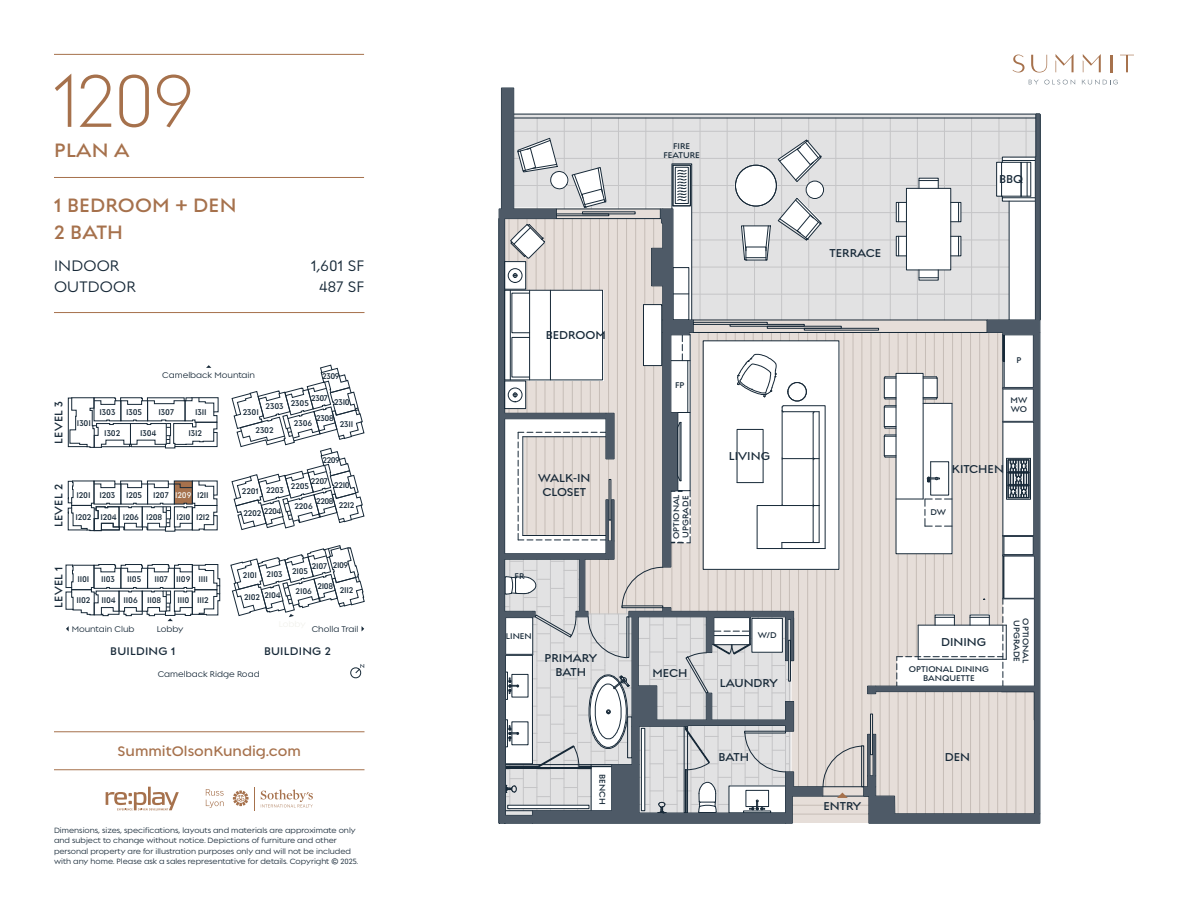
<style>
.page{position:relative;width:1188px;height:918px;background:#fff}
.page>*{position:absolute;margin:0;border:0;box-sizing:border-box;transform-origin:0 0}
.Unit_Number{font:300 81px "Regulator Nova Alts";color:#a6714c}
.Product_Type{font:600 21px/27px "Regulator Nova Alts";letter-spacing:.01em;color:#a6714c}
.Product_Type-2{font:500 16.5px "Regulator Nova Alts";letter-spacing:.01em;color:#172938}
.Product_Type-3{font:600 15px "Regulator Nova Alts";color:#a6714c}
.t1{font:600 12.45px/13.5px "Regulator Nova Alts";color:#172938;text-align:center}
.t2{font:600 12px "Regulator Nova Alts";letter-spacing:.02em;color:#172938}
.t3{font:600 9px/9px "Regulator Nova Alts";letter-spacing:-.02em;color:#172938}
.t4{font:600 9px/9px "Regulator Nova Alts";color:#172938;text-align:center}
.t5{font:500 9px "Regulator Nova Alts";color:#172938}
.t6{font:600 9px "Regulator Nova Alts";color:#f1f1ec}
.t7{font:500 8.25px/10.5px "Regulator Nova Alts";color:#172938}
</style>
<div class="page">
<hr style="left:54px;top:177px;width:310px;height:1px;background:#a6714c">
<hr style="left:54px;top:54px;width:310px;height:1px;background:#a6714c">
<hr style="left:54px;top:312px;width:310px;height:1px;background:#a6714c">
<svg style="left:68px;top:397px;width:151px;height:51px"></svg>
<svg style="left:68px;top:481px;width:150px;height:50px"></svg>
<svg style="left:231px;top:365px;width:133px;height:165px"></svg>
<svg style="left:350px;top:664px;width:14px;height:15px"></svg>
<svg style="left:66px;top:564px;width:154px;height:67px"></svg>
<svg style="left:230px;top:545px;width:134px;height:72px"></svg>
<svg style="left:1029px;top:80px;width:46px;height:5px"></svg>
<svg style="left:1082px;top:80px;width:36px;height:5px"></svg>
<svg style="left:1031px;top:55px;width:16px;height:17px"></svg>
<svg style="left:1110px;top:55px;width:2px;height:17px"></svg>
<svg style="left:1120px;top:55px;width:14px;height:17px"></svg>
<svg style="left:1056px;top:54px;width:18px;height:18px"></svg>
<svg style="left:1083px;top:54px;width:18px;height:18px"></svg>
<svg style="left:1012px;top:55px;width:13px;height:17px"></svg>
<hr style="left:54px;top:769px;width:310px;height:1px;background:#a6714c">
<hr style="left:54px;top:731px;width:310px;height:1px;background:#a6714c">
<svg style="left:261px;top:789px;width:52px;height:19px"></svg>
<svg style="left:206px;top:789px;width:18px;height:19px"></svg>
<svg style="left:233px;top:787px;width:22px;height:23px"></svg>
<svg style="left:106px;top:787px;width:73px;height:23px"></svg>
<hr style="left:514px;top:114px;width:522px;height:1px;background:#172938">
<svg style="left:864px;top:114px;width:176px;height:709px;background:#5b6672"></svg>
<svg style="left:500px;top:88px;width:323px;height:30px"></svg>
<svg style="left:499px;top:118px;width:536px;height:706px"></svg>
<p class="Unit_Number" style="left:54px;top:57px;width:141px">1209</p>
<p class="Product_Type" style="left:54px;top:136px;width:77px">PLAN A</p>
<p class="Product_Type" style="left:54px;top:192px;width:184px">1 BEDROOM + DEN<br>2 BATH</p>
<p class="Product_Type-2" style="left:54px;top:256px;width:67px">INDOOR</p>
<p class="Product_Type-2" style="left:311px;top:256px;width:55px">1,601 SF</p>
<p class="Product_Type-2" style="left:54px;top:277px;width:83px">OUTDOOR</p>
<p class="Product_Type-2" style="left:319px;top:277px;width:47px">487 SF</p>
<p class="t2" style="left:52px;top:444px;width:44px;rotate:-90deg">LEVEL 3</p>
<p class="t2" style="left:52px;top:527px;width:45px;rotate:-90deg">LEVEL 2</p>
<p class="t5" style="left:162px;top:370px;width:94px">Camelback Mountain</p>
<p class="t3" style="left:322px;top:372px;width:19px">2309</p>
<p class="t3" style="left:77px;top:418px;width:16px">I30I</p>
<p class="t3" style="left:311px;top:394px;width:18px">2307</p>
<p class="t3" style="left:291px;top:399px;width:20px">2305</p>
<p class="t3" style="left:334px;top:398px;width:17px">23I0</p>
<p class="t3" style="left:266px;top:402px;width:19px">2303</p>
<p class="t3" style="left:243px;top:407px;width:18px">230I</p>
<p class="t3" style="left:99px;top:407px;width:44px">I303 I305</p>
<p class="t3" style="left:159px;top:407px;width:17px">I307</p>
<p class="t3" style="left:195px;top:407px;width:13px">I3II</p>
<p class="t3" style="left:316px;top:413px;width:19px">2308</p>
<p class="t3" style="left:294px;top:419px;width:20px">2306</p>
<p class="t3" style="left:340px;top:419px;width:15px">23II</p>
<p class="t3" style="left:189px;top:428px;width:15px">I3I2</p>
<p class="t3" style="left:256px;top:426px;width:20px">2302</p>
<p class="t3" style="left:104px;top:428px;width:18px">I302</p>
<p class="t3" style="left:140px;top:428px;width:18px">I304</p>
<p class="t3" style="left:322px;top:456px;width:19px">2209</p>
<p class="t3" style="left:77px;top:490px;width:15px">I20I</p>
<p class="t3" style="left:76px;top:512px;width:18px">I202</p>
<p class="t3" style="left:100px;top:490px;width:71px">I203 I205 I207</p>
<p class="t3" style="left:197px;top:490px;width:13px">I2II</p>
<p class="t6" style="left:175px;top:490px;width:18px">I209</p>
<p class="t3" style="left:123px;top:512px;width:18px">I206</p>
<p class="t3" style="left:100px;top:512px;width:18px">I204</p>
<p class="t3" style="left:146px;top:512px;width:18px">I208</p>
<p class="t3" style="left:196px;top:512px;width:15px">I2I2</p>
<p class="t3" style="left:176px;top:512px;width:15px">I2I0</p>
<p class="t3" style="left:242px;top:487px;width:18px">2201</p>
<p class="t3" style="left:311px;top:476px;width:19px">2207</p>
<p class="t3" style="left:291px;top:481px;width:20px">2205</p>
<p class="t3" style="left:334px;top:481px;width:17px">22I0</p>
<p class="t3" style="left:266px;top:485px;width:19px">2203</p>
<p class="t3" style="left:264px;top:507px;width:19px">2204</p>
<p class="t3" style="left:243px;top:508px;width:20px">2202</p>
<p class="t3" style="left:316px;top:496px;width:19px">2208</p>
<p class="t3" style="left:339px;top:501px;width:17px">22I2</p>
<p class="t3" style="left:295px;top:502px;width:20px">2206</p>
<p class="t2" style="left:52px;top:608px;width:43px;rotate:-90deg">LEVEL 1</p>
<p class="t3" style="left:78px;top:575px;width:13px">II0I</p>
<p class="t3" style="left:77px;top:596px;width:15px">II02</p>
<p class="t3" style="left:101px;top:575px;width:15px">II03</p>
<p class="t3" style="left:127px;top:575px;width:15px">II05</p>
<p class="t3" style="left:154px;top:575px;width:15px">II07</p>
<p class="t3" style="left:176px;top:575px;width:16px">II09</p>
<p class="t3" style="left:199px;top:575px;width:11px">IIII</p>
<p class="t3" style="left:101px;top:596px;width:16px">II04</p>
<p class="t3" style="left:124px;top:596px;width:16px">II06</p>
<p class="t3" style="left:147px;top:596px;width:16px">II08</p>
<p class="t3" style="left:177px;top:596px;width:13px">III0</p>
<p class="t3" style="left:197px;top:596px;width:13px">III2</p>
<p class="t3" style="left:243px;top:571px;width:15px">2I0I</p>
<p class="t3" style="left:267px;top:569px;width:17px">2I03</p>
<p class="t3" style="left:333px;top:561px;width:17px">2I09</p>
<p class="t3" style="left:312px;top:561px;width:17px">2I07</p>
<p class="t3" style="left:292px;top:566px;width:17px">2I05</p>
<p class="t3" style="left:264px;top:591px;width:18px">2I04</p>
<p class="t3" style="left:244px;top:592px;width:18px">2I02</p>
<p class="t3" style="left:317px;top:581px;width:17px">2I08</p>
<p class="t3" style="left:340px;top:585px;width:15px">2II2</p>
<p class="t3" style="left:296px;top:586px;width:18px">2I06</p>
<p class="t5" style="left:72px;top:624px;width:64px">Mountain Club</p>
<p class="t5" style="left:312px;top:624px;width:48px">Cholla Trail</p>
<p class="t5" style="left:157px;top:624px;width:28px">Lobby</p>
<p class="t2" style="left:110px;top:645px;width:67px">BUILDING 1</p>
<p class="t2" style="left:264px;top:645px;width:68px">BUILDING 2</p>
<p class="t5" style="left:158px;top:670px;width:103px">Camelback Ridge Road</p>
<p class="Product_Type-3" style="left:118px;top:742px;width:185px">SummitOlsonKundig.com</p>
<p class="t7" style="left:54px;top:825px;width:305px">Dimensions, sizes, specifications, layouts and materials are approximate only and subject to change without notice. Depictions of furniture and other personal property are for illustration purposes only and will not be included with any home. Please ask a sales representative for details. Copyright © 2025.</p>
<h3 class="t1" style="left:546px;top:328px;width:61px">BEDROOM</h3>
<h3 class="t1" style="left:538px;top:471px;width:54px">WALK-IN<br>CLOSET</h3>
<p class="t3" style="left:515px;top:572px;width:11px">FR</p>
<p class="t3" style="left:506px;top:631px;width:27px">LINEN</p>
<h3 class="t1" style="left:545px;top:651px;width:54px">PRIMARY<br>BATH</h3>
<p class="t3" style="left:607px;top:774px;width:32px;rotate:90deg">BENCH</p>
<p class="t4" style="left:663px;top:142px;width:38px">FIRE<br>FEATURE</p>
<p class="t3" style="left:675px;top:380px;width:11px">FP</p>
<p class="t4" style="left:672px;top:539px;width:46px;text-align:left;rotate:-90deg">OPTIONAL<br>UPGRADE</p>
<h3 class="t1" style="left:729px;top:449px;width:43px">LIVING</h3>
<h3 class="t1" style="left:652px;top:666px;width:37px">MECH</h3>
<p class="t3" style="left:758px;top:630px;width:20px">W/D</p>
<h3 class="t1" style="left:720px;top:676px;width:60px">LAUNDRY</h3>
<h3 class="t1" style="left:719px;top:750px;width:32px">BATH</h3>
<h3 class="t1" style="left:830px;top:246px;width:53px">TERRACE</h3>
<h3 class="t1" style="left:999px;top:172px;width:26px">BBQ</h3>
<p class="t3" style="left:1016px;top:356px;width:7px">P</p>
<p class="t3" style="left:1011px;top:396px;width:18px">MW<br>WO</p>
<h3 class="t1" style="left:952px;top:462px;width:54px">KITCHEN</h3>
<p class="t3" style="left:931px;top:508px;width:17px">DW</p>
<h3 class="t1" style="left:823px;top:799px;width:39px">ENTRY</h3>
<h3 class="t1" style="left:941px;top:635px;width:47px">DINING</h3>
<p class="t4" style="left:909px;top:664px;width:81px">OPTIONAL DINING<br>BANQUETTE</p>
<p class="t4" style="left:1021px;top:620px;width:43px;rotate:90deg">UPGRADE</p>
<p class="t4" style="left:1030px;top:618px;width:46px;rotate:90deg">OPTIONAL</p>
<h3 class="t1" style="left:945px;top:750px;width:27px">DEN</h3>
</div>
